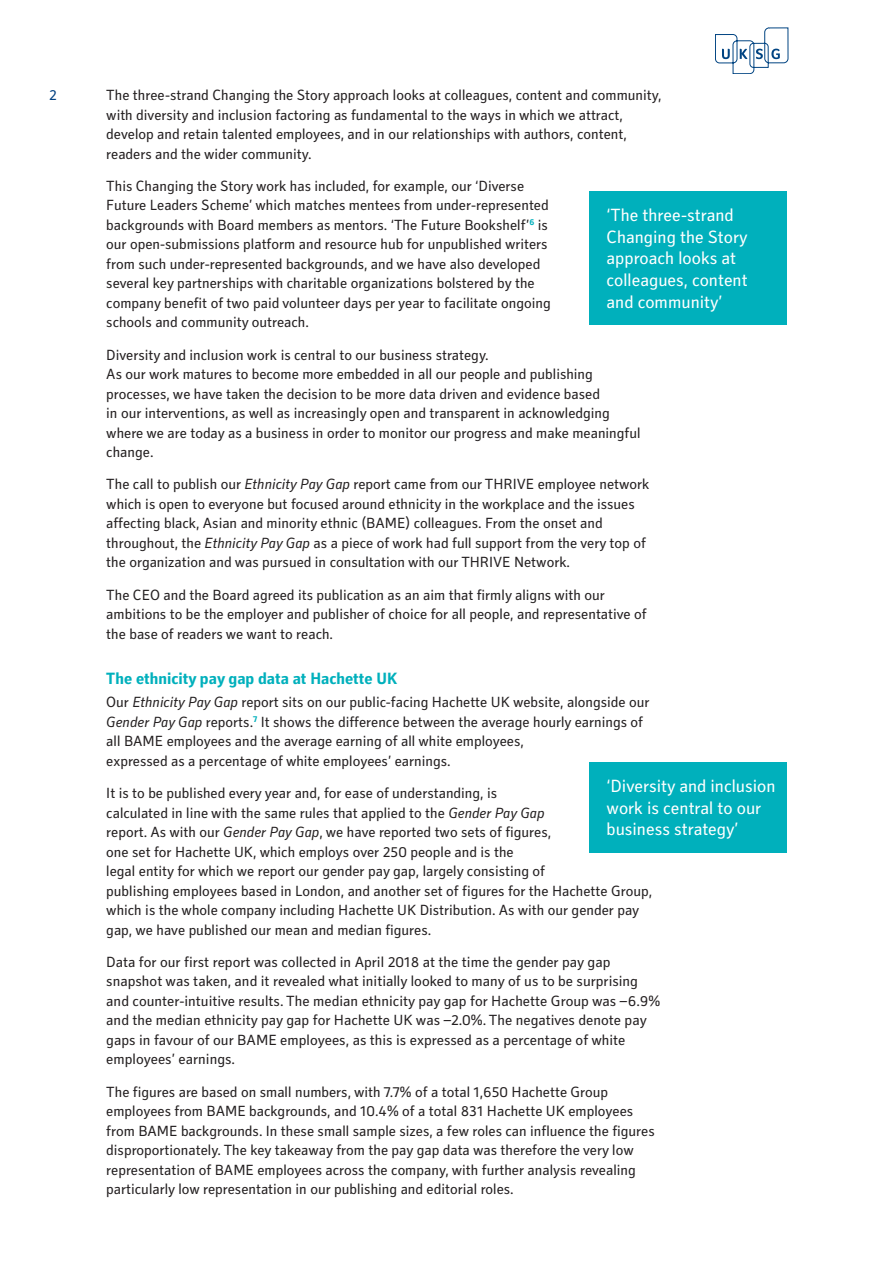
<style>
.page{position:relative;width:893px;height:1263px;background:#fff}
.page>*{position:absolute;margin:0;border:0;box-sizing:border-box;transform-origin:0 0}
.Stand_out_quote{font:18px/21.6px "Secca Std";color:#fff}
.B-Style_Heading{font:700 16.5px "Secca Std";color:#00b0bc}
.Body{font:15px/19.5px "Secca Std";color:#231f20}
.Body-2{font:15px "Secca Std";color:#014081}
.s1{font-style:italic}
</style>
<div class="page">
<svg style="left:715px;top:28px;width:73px;height:46px"></svg>
<div style="left:590px;top:191px;width:197px;height:134px;background:#00b0bc"></div>
<div style="left:590px;top:762px;width:197px;height:90px;background:#00b0bc"></div>
<p class="Body-2" style="left:49px;top:87px;width:9px">2</p>
<p class="Body" style="left:106px;top:86px;width:557px">The three-strand Changing the Story approach looks at colleagues, content and community, with diversity and inclusion factoring as fundamental to the ways in which we attract, develop and retain talented employees, and in our relationships with authors, content, readers and the wider community.</p>
<p class="Body" style="left:106px;top:177px;width:446px">This Changing the Story work has included, for example, our ‘Diverse Future Leaders Scheme’ which matches mentees from under-represented backgrounds with Board members as mentors. ‘The Future Bookshelf’<sup>6</sup> is our open-submissions platform and resource hub for unpublished writers from such under-represented backgrounds, and we have also developed several key partnerships with charitable organizations bolstered by the company benefit of two paid volunteer days per year to facilitate ongoing schools and community outreach.</p>
<p class="Body" style="left:106px;top:345px;width:536px">Diversity and inclusion work is central to our business strategy.<br>As our work matures to become more embedded in all our people and publishing processes, we have taken the decision to be more data driven and evidence based<br>in our interventions, as well as increasingly open and transparent in acknowledging where we are today as a business in order to monitor our progress and make meaningful change.</p>
<p class="Body" style="left:106px;top:475px;width:545px">The call to publish our <span class="s1">Ethnicity Pay Gap</span> report came from our THRIVE employee network which is open to everyone but focused around ethnicity in the workplace and the issues affecting black, Asian and minority ethnic (BAME) colleagues. From the onset and throughout, the <span class="s1">Ethnicity Pay Gap</span> as a piece of work had full support from the very top of the organization and was pursued in consultation with our THRIVE Network.</p>
<p class="Body" style="left:106px;top:585px;width:542px">The CEO and the Board agreed its publication as an aim that firmly aligns with our ambitions to be the employer and publisher of choice for all people, and representative of the base of readers we want to reach.</p>
<p class="B-Style_Heading" style="left:106px;top:669px;width:293px">The ethnicity pay gap data at Hachette UK</p>
<p class="Body" style="left:106px;top:693px;width:545px">Our <span class="s1">Ethnicity Pay Gap</span> report sits on our public-facing Hachette UK website, alongside our <span class="s1">Gender Pay Gap</span> reports.<sup>7</sup> It shows the difference between the average hourly earnings of all BAME employees and the average earning of all white employees,<br>expressed as a percentage of white employees’ earnings.</p>
<p class="Body" style="left:106px;top:784px;width:547px">It is to be published every year and, for ease of understanding, is<br>calculated in line with the same rules that applied to the <span class="s1">Gender Pay Gap<br></span>report. As with our <span class="s1">Gender Pay Gap</span>, we have reported two sets of figures,<br>one set for Hachette UK, which employs over 250 people and is the<br>legal entity for which we report our gender pay gap, largely consisting of<br>publishing employees based in London, and another set of figures for the Hachette Group, which is the whole company including Hachette UK Distribution. As with our gender pay gap, we have published our mean and median figures.</p>
<p class="Body" style="left:106px;top:953px;width:555px">Data for our first report was collected in April 2018 at the time the gender pay gap snapshot was taken, and it revealed what initially looked to many of us to be surprising and counter-intuitive results. The median ethnicity pay gap for Hachette Group was –6.9% and the median ethnicity pay gap for Hachette UK was –2.0%. The negatives denote pay gaps in favour of our BAME employees, as this is expressed as a percentage of white employees’ earnings.</p>
<p class="Body" style="left:106px;top:1082px;width:550px">The figures are based on small numbers, with 7.7% of a total 1,650 Hachette Group employees from BAME backgrounds, and 10.4% of a total 831 Hachette UK employees from BAME backgrounds. In these small sample sizes, a few roles can influence the figures disproportionately. The key takeaway from the pay gap data was therefore the very low representation of BAME employees across the company, with further analysis revealing particularly low representation in our publishing and editorial roles.</p>
<p class="Stand_out_quote" style="left:607px;top:205px;width:143px">‘The three-strand<br>Changing the Story approach looks at colleagues, content and community’</p>
<p class="Stand_out_quote" style="left:607px;top:776px;width:171px">‘Diversity and inclusion work is central to our business strategy’</p>
</div>
